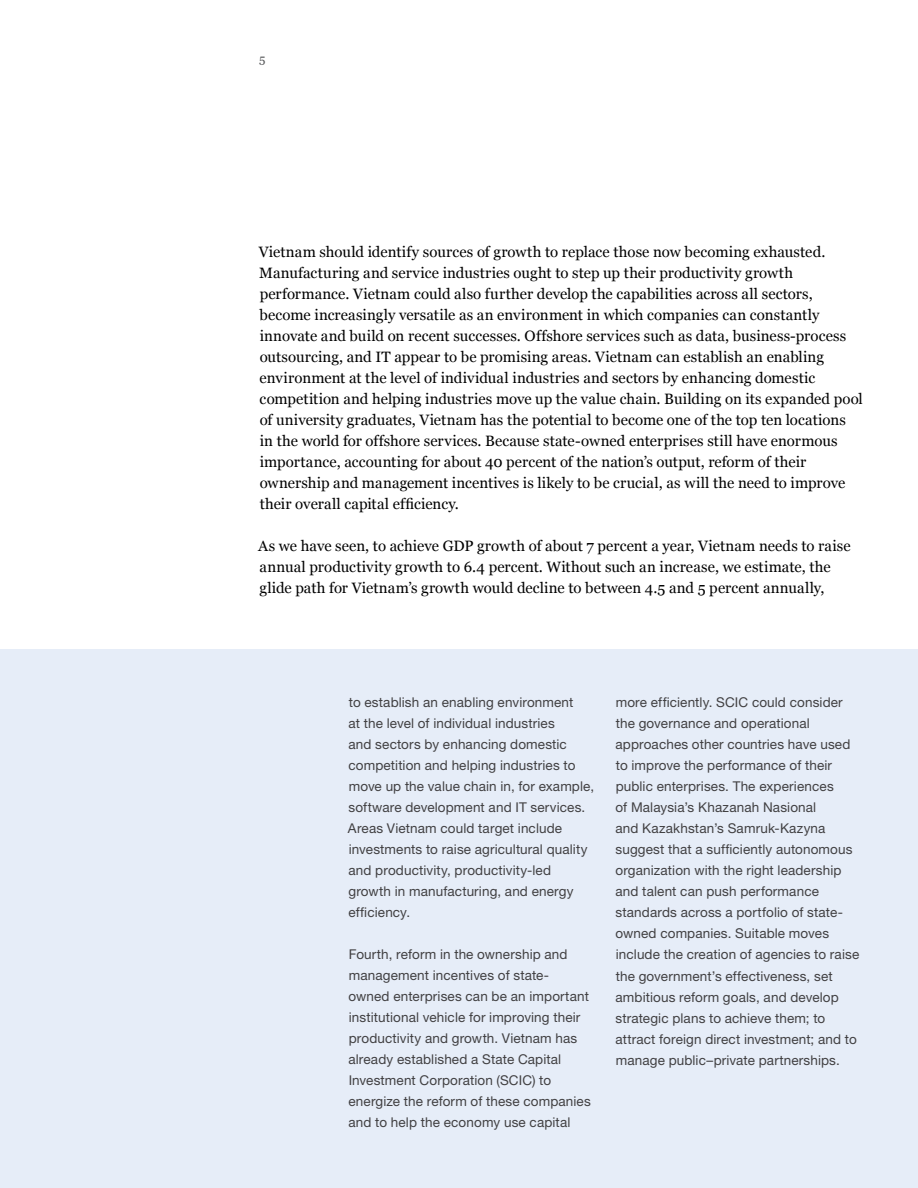
<style>
.page{position:relative;width:918px;height:1188px;background:#fff}
.page>*{position:absolute;margin:0;border:0;box-sizing:border-box;transform-origin:0 0}
.t1{font:15px/21px "Georgia";letter-spacing:.005em;color:#000}
.t2{font:13.5px/21px "Helvetica Neue LT Std";letter-spacing:.01em;color:#414042}
.t3{font:12px "Georgia";color:#58595b}
</style>
<div class="page">
<div style="left:0;top:650px;width:918px;height:538px;background:#e6edf8"></div>
<p class="t3" style="left:259px;top:52px;width:8px">5</p>
<p class="t1" style="left:259px;top:242px;width:606px">Vietnam should identify sources of growth to replace those now becoming exhausted.<br>Manufacturing and service industries ought to step up their productivity growth performance. Vietnam could also further develop the capabilities across all sectors, become increasingly versatile as an environment in which companies can constantly innovate and build on recent successes. Offshore services such as data, business-process outsourcing, and IT appear to be promising areas. Vietnam can establish an enabling environment at the level of individual industries and sectors by enhancing domestic competition and helping industries move up the value chain. Building on its expanded pool of university graduates, Vietnam has the potential to become one of the top ten locations<br>in the world for offshore services. Because state-owned enterprises still have enormous importance, accounting for about 40 percent of the nation’s output, reform of their ownership and management incentives is likely to be crucial, as will the need to improve their overall capital efficiency.</p>
<p class="t1" style="left:258px;top:536px;width:594px">As we have seen, to achieve GDP growth of about 7 percent a year, Vietnam needs to raise annual productivity growth to 6.4 percent. Without such an increase, we estimate, the glide path for Vietnam’s growth would decline to between 4.5 and 5 percent annually,</p>
<p class="t2" style="left:348px;top:692px;width:248px">to establish an enabling environment<br>at the level of individual industries<br>and sectors by enhancing domestic competition and helping industries to move up the value chain in, for example, software development and IT services.<br>Areas Vietnam could target include investments to raise agricultural quality and productivity, productivity-led growth in manufacturing, and energy efficiency.</p>
<p class="t2" style="left:348px;top:944px;width:244px">Fourth, reform in the ownership and management incentives of state&shy;owned enterprises can be an important institutional vehicle for improving their productivity and growth. Vietnam has already established a State Capital Investment Corporation (SCIC) to energize the reform of these companies and to help the economy use capital</p>
<p class="t2" style="left:615px;top:692px;width:245px">more efficiently. SCIC could consider the governance and operational approaches other countries have used to improve the performance of their public enterprises. The experiences<br>of Malaysia’s Khazanah Nasional<br>and Kazakhstan’s Samruk-Kazyna suggest that a sufficiently autonomous organization with the right leadership and talent can push performance standards across a portfolio of state&shy;owned companies. Suitable moves include the creation of agencies to raise the government’s effectiveness, set ambitious reform goals, and develop strategic plans to achieve them; to attract foreign direct investment; and to manage public–private partnerships.</p>
</div>
